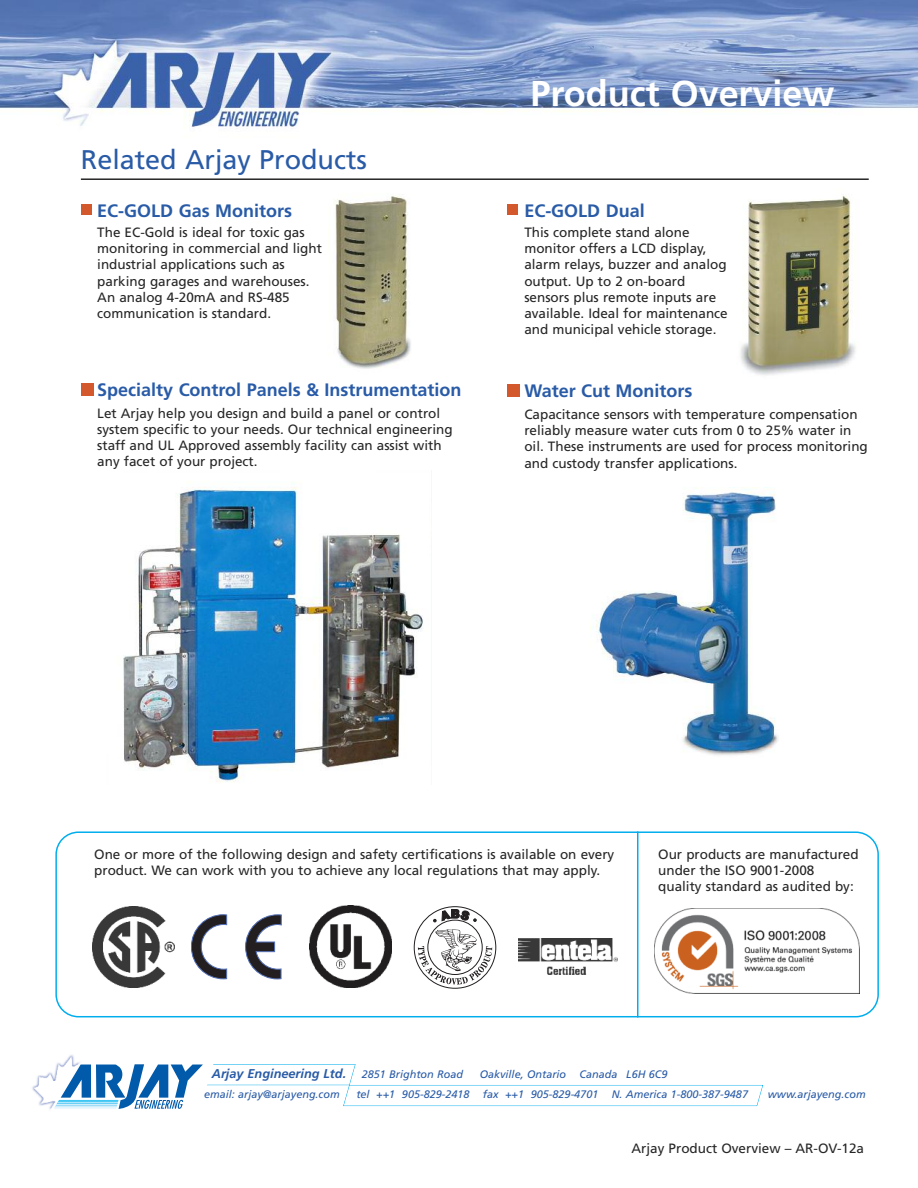
<style>
.page{position:relative;width:918px;height:1188px;background:#fff}
.page>*{position:absolute;margin:0;border:0;box-sizing:border-box;transform-origin:0 0}
.t1{font:700 36px "Frutiger";color:#fff}
.t2{font:27px "Frutiger";color:#295ba7}
.t3{font:700 18px "Frutiger";color:#295ba7}
.t4{font:13.5px/16.2px "Frutiger";color:#272627}
.t5{font:italic 700 12.75px "Frutiger";color:#295ba7}
.t6{font:italic 10.8px "Frutiger";color:#295ba7}
.s1{font-weight:400;font-size:10.8px}
</style>
<div class="page">
<img style="left:0;top:0;width:918px;height:127px">
<svg style="left:55px;top:831px;width:824px;height:186px"></svg>
<img style="left:334px;top:194px;width:77px;height:175px">
<img style="left:740px;top:196px;width:116px;height:179px">
<div style="left:81px;top:204px;width:11px;height:11px;background:#d3592c"></div>
<div style="left:507px;top:204px;width:11px;height:11px;background:#d3592c"></div>
<svg style="left:245px;top:915px;width:36px;height:64px"></svg>
<svg style="left:191px;top:915px;width:36px;height:64px"></svg>
<div style="left:414px;top:906px;width:82px;height:83px;border:1px solid #231f20;border-radius:50%"></div>
<svg style="left:442px;top:909px;width:34px;height:13px"></svg>
<svg style="left:418px;top:929px;width:74px;height:56px"></svg>
<img style="left:310px;top:906px;width:81px;height:81px">
<img style="left:519px;top:939px;width:98px;height:35px">
<img style="left:93px;top:906px;width:81px;height:82px">
<img style="left:655px;top:908px;width:204px;height:86px">
<hr style="left:637px;top:831px;width:1px;height:186px;background:#00aded">
<img style="left:590px;top:487px;width:188px;height:268px">
<img style="left:123px;top:482px;width:300px;height:300px">
<div style="left:507px;top:384px;width:12px;height:12px;background:#d3592c"></div>
<div style="left:81px;top:383px;width:12px;height:12px;background:#d3592c"></div>
<hr style="left:81px;top:178px;width:788px;height:2px;background:#272627">
<img style="left:32px;top:1055px;width:48px;height:54px">
<hr style="left:54px;top:1109px;width:62px;height:1px;background:#e2f4fc">
<hr style="left:54px;top:1108px;width:63px;height:1px;background:#c6eafa">
<svg style="left:55px;top:1063px;width:708px;height:46px"></svg>
<h2 class="t2" style="left:81px;top:148px;width:288px">Related Arjay Products</h2>
<h3 class="t3" style="left:97px;top:203px;width:196px">EC-GOLD Gas Monitors</h3>
<p class="t4" style="left:97px;top:225px;width:226px">The EC-Gold is ideal for toxic gas monitoring in commercial and light industrial applications such as parking garages and warehouses.<br>An analog 4-20mA and RS-485 communication is standard.</p>
<h1 class="t1" style="left:531px;top:79px;width:306px">Product Overview</h1>
<h3 class="t3" style="left:524px;top:203px;width:122px">EC-GOLD Dual</h3>
<p class="t4" style="left:524px;top:225px;width:205px">This complete stand alone monitor offers a LCD display, alarm relays, buzzer and analog output. Up to 2 on-board sensors plus remote inputs are available. Ideal for maintenance and municipal vehicle storage.</p>
<h3 class="t3" style="left:97px;top:382px;width:366px">Specialty Control Panels &amp; Instrumentation</h3>
<h3 class="t3" style="left:524px;top:383px;width:170px">Water Cut Monitors</h3>
<p class="t4" style="left:97px;top:406px;width:357px">Let Arjay help you design and build a panel or control system specific to your needs. Our technical engineering staff and UL Approved assembly facility can assist with any facet of your project.</p>
<p class="t4" style="left:524px;top:407px;width:345px">Capacitance sensors with temperature compensation reliably measure water cuts from 0 to 25% water in oil. These instruments are used for process monitoring and custody transfer applications.</p>
<p class="t4" style="left:94px;top:847px;width:522px">One or more of the following design and safety certifications is available on every product. We can work with you to achieve any local regulations that may apply.</p>
<p class="t4" style="left:658px;top:847px;width:202px">Our products are manufactured under the ISO 9001-2008 quality standard as audited by:</p>
<p class="t5" style="left:212px;top:1069px;width:253px">Arjay Engineering Ltd. <span class="s1">2851 Brighton Road</span></p>
<p class="t6" style="left:480px;top:1070px;width:189px">Oakville, Ontario Canada L6H 6C9</p>
<p class="t6" style="left:204px;top:1090px;width:137px">email: arjay@arjayeng.com</p>
<p class="t6" style="left:356px;top:1090px;width:393px">tel ++1 905-829-2418 fax ++1 905-829-4701 N. America 1-800-387-9487</p>
<p class="t6" style="left:768px;top:1090px;width:99px">www.arjayeng.com</p>
<p class="t4" style="left:632px;top:1141px;width:234px">Arjay Product Overview – AR-OV-12a</p>
</div>
